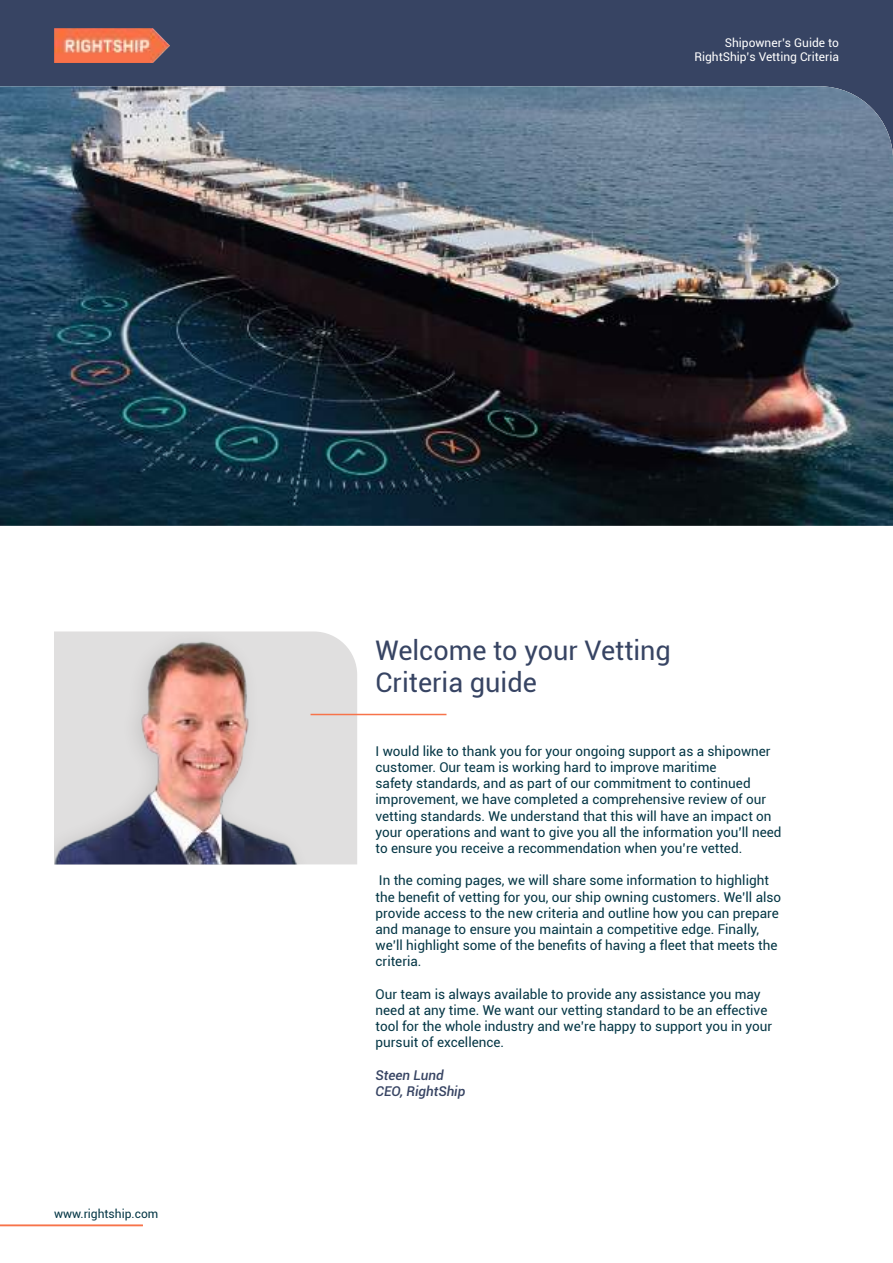
<style>
.page{position:relative;width:893px;height:1263px;background:#fff}
.page>*{position:absolute;margin:0;border:0;box-sizing:border-box;transform-origin:0 0}
.t1{font:27px/32.4px "Roboto";color:#374463}
.t2{font:13.5px/16.2px "Roboto";color:#043645}
.t3{font:italic 500 13.5px/16.2px "Roboto";color:#374463}
.t4{font:12px/14.4px "Roboto";color:#fff;text-align:right}
.t5{font:12px "Roboto";color:#043645}
</style>
<div class="page">
<div style="left:0;top:0;width:893px;height:223px;background:#374463"></div>
<hr style="left:0;top:1225px;width:143px;height:1px;background:#f7734a">
<img style="left:54px;top:29px;width:115px;height:34px">
<img style="left:54px;top:634px;width:303px;height:230px">
<hr style="left:311px;top:714px;width:135px;height:1px;background:#f7734a">
<img style="left:0;top:86px;width:893px;height:440px">
<p class="t4" style="left:694px;top:35px;width:146px">Shipowner’s Guide to<br>RightShip’s Vetting Criteria</p>
<p class="t5" style="left:54px;top:1205px;width:106px">www.rightship.com</p>
<h1 class="t1" style="left:376px;top:633px;width:297px">Welcome to your Vetting<br>Criteria guide</h1>
<p class="t2" style="left:376px;top:742px;width:407px">I would like to thank you for your ongoing support as a shipowner customer. Our team is working hard to improve maritime<br>safety standards, and as part of our commitment to continued improvement, we have completed a comprehensive review of our vetting standards. We understand that this will have an impact on your operations and want to give you all the information you’ll need to ensure you receive a recommendation when you’re vetted.</p>
<p class="t2" style="left:376px;top:872px;width:407px">In the coming pages, we will share some information to highlight the benefit of vetting for you, our ship owning customers. We’ll also provide access to the new criteria and outline how you can prepare and manage to ensure you maintain a competitive edge. Finally, we’ll highlight some of the benefits of having a fleet that meets the criteria.</p>
<p class="t2" style="left:376px;top:985px;width:398px">Our team is always available to provide any assistance you may need at any time. We want our vetting standard to be an effective tool for the whole industry and we’re happy to support you in your pursuit of excellence.</p>
<p class="t3" style="left:376px;top:1066px;width:91px">Steen Lund<br>CEO, RightShip</p>
</div>
